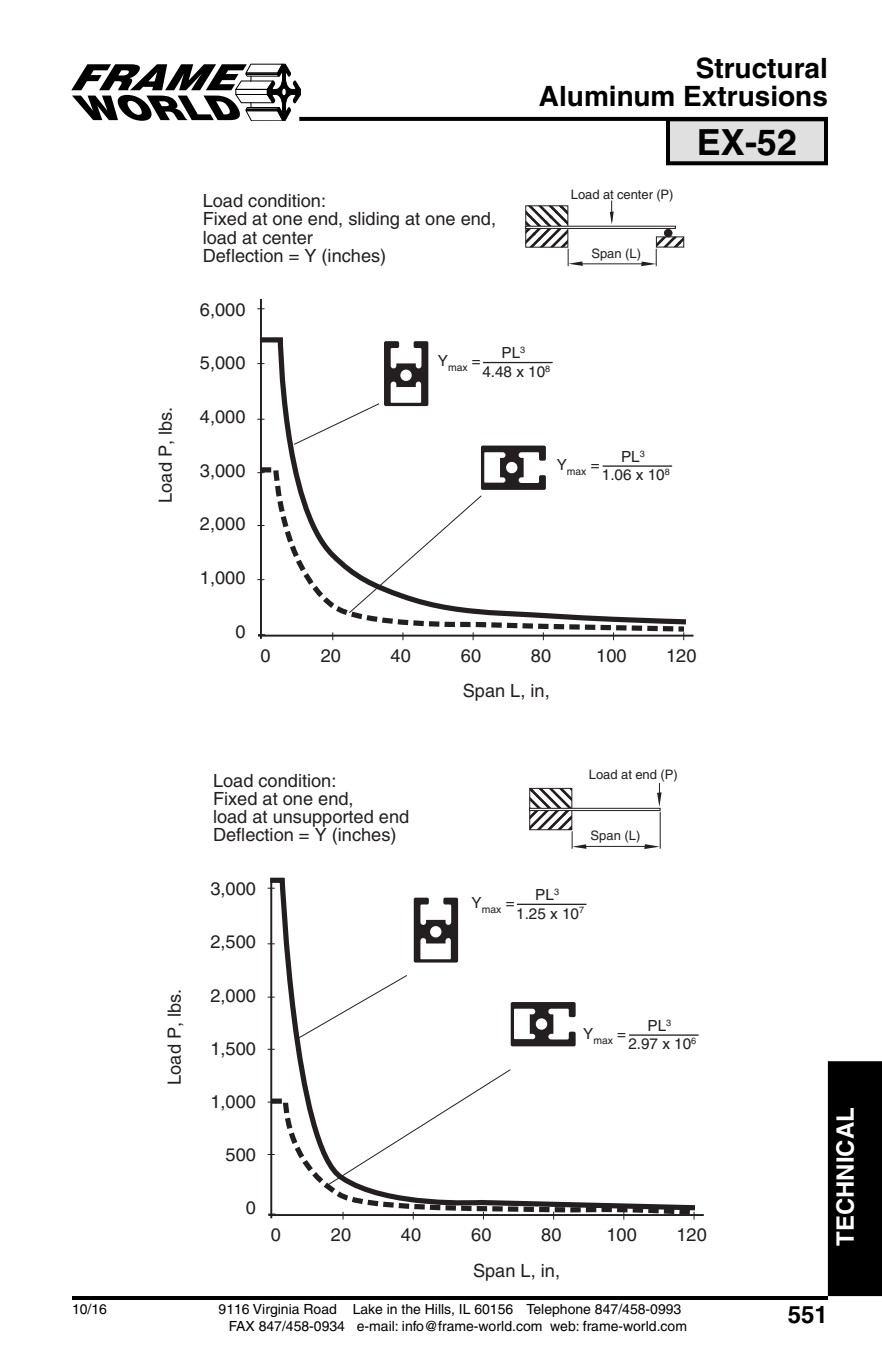
<style>
.page{position:relative;width:882px;height:1368px;background:#fff}
.page>*{position:absolute;margin:0;border:0;box-sizing:border-box;transform-origin:0 0}
.t1{font:700 36px "Helvetica";color:#000}
.t2{font:700 28px/28px "Helvetica";color:#000;text-align:right}
.t3{font:700 24px "Helvetica";color:#fff}
.t4{font:700 24px "Helvetica";color:#000}
.t5{font:18.2px/18.2px "Helvetica";color:#231f20}
.t6{font:15.2px "Helvetica";color:#231f20}
.t7{font:14px/16.8px "Helvetica";color:#000}
.t8{font:13px "Helvetica";letter-spacing:-.005em;color:#231f20}
.t9{font:10.4px "Helvetica";color:#231f20}
</style>
<div class="page">
<div style="left:668px;top:119px;width:158px;height:44px;background:#e0e0e0"></div>
<div style="left:666px;top:117px;width:162px;height:48px;border:4px solid #000"></div>
<div style="left:828px;top:1061px;width:54px;height:235px;background:#000"></div>
<svg style="left:301px;top:117px;width:527px;height:4px;fill:#000"></svg>
<hr style="left:72px;top:1296px;width:756px;height:4px;background:#000">
<svg style="left:71px;top:63px;width:230px;height:58px"></svg>
<hr style="left:268px;top:1214px;width:436px;height:2px;background:#231f20">
<svg style="left:267px;top:877px;width:320px;height:219px"></svg>
<svg style="left:267px;top:1096px;width:433px;height:122px"></svg>
<svg style="left:298px;top:975px;width:110px;height:64px"></svg>
<svg style="left:327px;top:1069px;width:184px;height:117px"></svg>
<hr style="left:629px;top:1034px;width:70px;height:2px;background:#231f20">
<hr style="left:517px;top:904px;width:69px;height:1px;background:#231f20">
<svg style="left:530px;top:788px;width:42px;height:20px"></svg>
<svg style="left:530px;top:811px;width:42px;height:19px"></svg>
<hr style="left:660px;top:812px;width:1px;height:37px;background:#231f20">
<svg style="left:572px;top:831px;width:15px;height:18px"></svg>
<svg style="left:644px;top:844px;width:16px;height:5px"></svg>
<hr style="left:580px;top:846px;width:74px;height:1px;background:#231f20">
<svg style="left:657px;top:783px;width:5px;height:24px"></svg>
<div style="left:529px;top:808px;width:131px;height:3px;background:#fff;border:1px solid #231f20"></div>
<hr style="left:258px;top:635px;width:435px;height:2px;background:#231f20">
<hr style="left:260px;top:299px;width:2px;height:340px;background:#231f20">
<svg style="left:257px;top:337px;width:296px;height:128px"></svg>
<svg style="left:257px;top:465px;width:429px;height:169px"></svg>
<svg style="left:293px;top:341px;width:253px;height:273px"></svg>
<hr style="left:603px;top:465px;width:69px;height:2px;background:#231f20">
<hr style="left:483px;top:362px;width:70px;height:1px;background:#231f20">
<svg style="left:525px;top:205px;width:43px;height:21px"></svg>
<svg style="left:525px;top:229px;width:43px;height:19px"></svg>
<svg style="left:656px;top:237px;width:28px;height:10px"></svg>
<svg style="left:568px;top:249px;width:15px;height:17px"></svg>
<svg style="left:641px;top:249px;width:16px;height:17px"></svg>
<hr style="left:576px;top:264px;width:74px;height:1px;background:#231f20">
<svg style="left:610px;top:200px;width:4px;height:24px"></svg>
<div style="left:525px;top:226px;width:151px;height:3px;background:#fff;border:1px solid #231f20"></div>
<div style="left:665px;top:229px;width:7px;height:8px;background:#231f20;border:1px solid #231f20;border-radius:3px"></div>
<p class="t7" style="left:72px;top:1302px;width:37px">10/16</p>
<p class="t5" style="left:158px;top:503px;width:98px;rotate:-90deg">Load P, lbs.</p>
<p class="t5" style="left:203px;top:193px;width:295px">Load condition:<br>Fixed at one end, sliding at one end, load at center<br>Deflection = Y (inches)</p>
<h2 class="t2" style="left:539px;top:56px;width:291px">Structural<br>Aluminum Extrusions</h2>
<h1 class="t1" style="left:697px;top:129px;width:102px">EX-52</h1>
<p class="t8" style="left:571px;top:189px;width:104px">Load at center (P)</p>
<p class="t8" style="left:591px;top:249px;width:51px">Span (L)</p>
<p class="t5" style="left:200px;top:302px;width:47px">6,000</p>
<p class="t5" style="left:200px;top:356px;width:47px">5,000</p>
<p class="t5" style="left:200px;top:409px;width:47px">4,000</p>
<p class="t5" style="left:200px;top:463px;width:47px">3,000</p>
<p class="t5" style="left:200px;top:517px;width:47px">2,000</p>
<p class="t5" style="left:200px;top:570px;width:47px">1,000</p>
<p class="t5" style="left:235px;top:624px;width:12px">0</p>
<p class="t6" style="left:502px;top:348px;width:25px">PL<sup>3</sup></p>
<p class="t9" style="left:438px;top:364px;width:45px"><sup>Y</sup>max <sup>=</sup></p>
<p class="t6" style="left:482px;top:366px;width:69px">4.48 x 10<sup>8</sup></p>
<p class="t6" style="left:621px;top:451px;width:25px">PL<sup>3</sup></p>
<p class="t9" style="left:557px;top:467px;width:45px"><sup>Y</sup>max <sup>=</sup></p>
<p class="t6" style="left:602px;top:469px;width:69px">1.06 x 10<sup>8</sup></p>
<p class="t5" style="left:260px;top:648px;width:12px">0</p>
<p class="t5" style="left:321px;top:648px;width:22px">20</p>
<p class="t5" style="left:391px;top:648px;width:22px">40</p>
<p class="t5" style="left:461px;top:648px;width:22px">60</p>
<p class="t5" style="left:531px;top:648px;width:22px">80</p>
<p class="t5" style="left:596px;top:648px;width:32px">100</p>
<p class="t5" style="left:666px;top:648px;width:32px">120</p>
<p class="t5" style="left:463px;top:684px;width:89px">Span L, in,</p>
<p class="t5" style="left:167px;top:1085px;width:98px;rotate:-90deg">Load P, lbs.</p>
<p class="t5" style="left:213px;top:773px;width:198px">Load condition:<br>Fixed at one end,<br>load at unsupported end<br>Deflection = Y (inches)</p>
<p class="t5" style="left:210px;top:881px;width:47px">3,000</p>
<p class="t5" style="left:210px;top:935px;width:47px">2,500</p>
<p class="t5" style="left:210px;top:988px;width:47px">2,000</p>
<p class="t5" style="left:210px;top:1041px;width:47px">1,500</p>
<p class="t5" style="left:210px;top:1094px;width:47px">1,000</p>
<p class="t5" style="left:226px;top:1147px;width:32px">500</p>
<p class="t5" style="left:246px;top:1201px;width:12px">0</p>
<p class="t8" style="left:589px;top:770px;width:90px">Load at end (P)</p>
<p class="t8" style="left:591px;top:831px;width:51px">Span (L)</p>
<p class="t6" style="left:535px;top:889px;width:25px">PL<sup>3</sup></p>
<p class="t9" style="left:472px;top:906px;width:45px"><sup>Y</sup>max <sup>=</sup></p>
<p class="t6" style="left:516px;top:908px;width:69px">1.25 x 10<sup>7</sup></p>
<p class="t6" style="left:647px;top:1020px;width:25px">PL<sup>3</sup></p>
<p class="t9" style="left:583px;top:1036px;width:45px"><sup>Y</sup>max <sup>=</sup></p>
<p class="t6" style="left:628px;top:1038px;width:69px">2.97 x 10<sup>6</sup></p>
<p class="t5" style="left:271px;top:1228px;width:12px">0</p>
<p class="t5" style="left:331px;top:1228px;width:22px">20</p>
<p class="t5" style="left:401px;top:1228px;width:22px">40</p>
<p class="t5" style="left:471px;top:1228px;width:22px">60</p>
<p class="t5" style="left:541px;top:1228px;width:22px">80</p>
<p class="t5" style="left:607px;top:1228px;width:32px">100</p>
<p class="t5" style="left:676px;top:1228px;width:32px">120</p>
<p class="t5" style="left:473px;top:1263px;width:89px">Span L, in,</p>
<p class="t7" style="left:229px;top:1302px;width:460px;text-indent:-10px">9116 Virginia Road Lake in the Hills, IL 60156 Telephone 847/458-0993<br>FAX 847/458-0934 e-mail: info@frame-world.com web: frame-world.com</p>
<h3 class="t3" style="left:836px;top:1246px;width:140px;rotate:-90deg">TECHNICAL</h3>
<h3 class="t4" style="left:788px;top:1306px;width:42px">551</h3>
</div>
